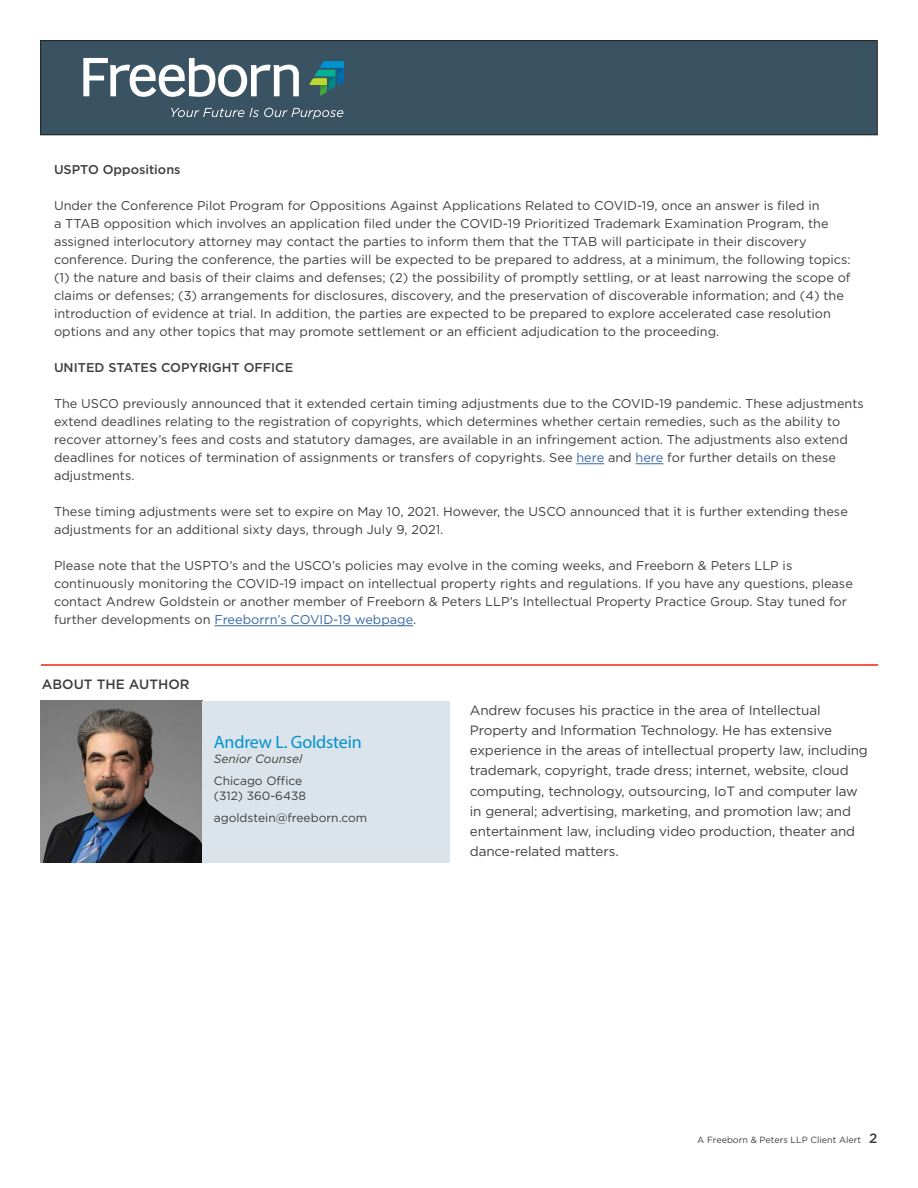
<style>
.page{position:relative;width:918px;height:1188px;background:#fff}
.page>*{position:absolute;margin:0;border:0;box-sizing:border-box;transform-origin:0 0}
.Name{font:18px "Myriad Pro";letter-spacing:-.01em;color:#0093d0}
.Call_Out_1{font:13.5px/20.2px "Gotham";letter-spacing:-.01em;color:#424142}
.About_Header{font:500 13.5px "Gotham";color:#3e3e3f}
.Body_Text{font:12.75px/18px "Gotham";color:#3e3e3f}
.Body_Text-2{font:500 12.75px "Gotham";color:#3e3e3f}
.Address{font:12px/15px "Gotham";color:#3e3e3f}
.t1{font:italic 12px "Gotham";color:#3e3e3f}
.t2{font:9px "Gotham";color:#3e3e3f}
.s1{color:#3667a4}
.s2{font-weight:500;font-size:13.5px}
</style>
<div class="page">
<div style="left:41px;top:41px;width:836px;height:94px;background:#3a5362"></div>
<svg style="left:83px;top:58px;width:216px;height:39px"></svg>
<svg style="left:309px;top:61px;width:35px;height:35px"></svg>
<svg style="left:171px;top:108px;width:172px;height:11px"></svg>
<div style="left:40px;top:40px;width:838px;height:95px;border:1px solid #231f20"></div>
<svg style="left:576px;top:464px;width:28px;height:1px"></svg>
<svg style="left:636px;top:464px;width:27px;height:1px"></svg>
<hr style="left:214px;top:626px;width:199px;height:1px;background:#3667a4">
<img style="left:40px;top:701px;width:162px;height:162px">
<div style="left:202px;top:701px;width:248px;height:162px;background:#dbe4ea"></div>
<hr style="left:41px;top:664px;width:837px;height:2px;background:#f15c49">
<p class="Body_Text-2" style="left:54px;top:161px;width:128px">USPTO Oppositions</p>
<p class="Body_Text" style="left:54px;top:196px;width:798px">Under the Conference Pilot Program for Oppositions Against Applications Related to COVID-19, once an answer is filed in<br>a TTAB opposition which involves an application filed under the COVID-19 Prioritized Trademark Examination Program, the assigned interlocutory attorney may contact the parties to inform them that the TTAB will participate in their discovery conference. During the conference, the parties will be expected to be prepared to address, at a minimum, the following topics: (1) the nature and basis of their claims and defenses; (2) the possibility of promptly settling, or at least narrowing the scope of claims or defenses; (3) arrangements for disclosures, discovery, and the preservation of discoverable information; and (4) the introduction of evidence at trial. In addition, the parties are expected to be prepared to explore accelerated case resolution options and any other topics that may promote settlement or an efficient adjudication to the proceeding.</p>
<p class="Body_Text-2" style="left:54px;top:359px;width:241px">UNITED STATES COPYRIGHT OFFICE</p>
<p class="Body_Text" style="left:54px;top:394px;width:811px">The USCO previously announced that it extended certain timing adjustments due to the COVID-19 pandemic. These adjustments extend deadlines relating to the registration of copyrights, which determines whether certain remedies, such as the ability to recover attorney’s fees and costs and statutory damages, are available in an infringement action. The adjustments also extend deadlines for notices of termination of assignments or transfers of copyrights. See <span class="s1">here</span> and <span class="s1">here</span> for further details on these adjustments.</p>
<p class="Body_Text" style="left:54px;top:502px;width:795px">These timing adjustments were set to expire on May 10, 2021. However, the USCO announced that it is further extending these adjustments for an additional sixty days, through July 9, 2021.</p>
<p class="Body_Text" style="left:54px;top:556px;width:800px">Please note that the USPTO’s and the USCO’s policies may evolve in the coming weeks, and Freeborn &amp; Peters LLP is continuously monitoring the COVID-19 impact on intellectual property rights and regulations. If you have any questions, please contact Andrew Goldstein or another member of Freeborn &amp; Peters LLP’s Intellectual Property Practice Group. Stay tuned for further developments on <span class="s1">Freeborrn’s COVID-19 webpage</span>.</p>
<p class="About_Header" style="left:42px;top:675px;width:149px">ABOUT THE AUTHOR</p>
<p class="Name" style="left:214px;top:731px;width:149px">Andrew L. Goldstein</p>
<p class="t1" style="left:214px;top:751px;width:90px">Senior Counsel</p>
<p class="Address" style="left:214px;top:773px;width:94px">Chicago Office (312) 360-6438</p>
<p class="Address" style="left:214px;top:810px;width:155px">agoldstein@freeborn.com</p>
<p class="Call_Out_1" style="left:470px;top:699px;width:400px">Andrew focuses his practice in the area of Intellectual Property and Information Technology. He has extensive experience in the areas of intellectual property law, including trademark, copyright, trade dress; internet, website, cloud computing, technology, outsourcing, IoT and computer law in general; advertising, marketing, and promotion law; and entertainment law, including video production, theater and dance-related matters.</p>
<p class="t2" style="left:697px;top:1134px;width:182px">A Freeborn &amp; Peters LLP Client Alert <span class="s2">2</span></p>
</div>
